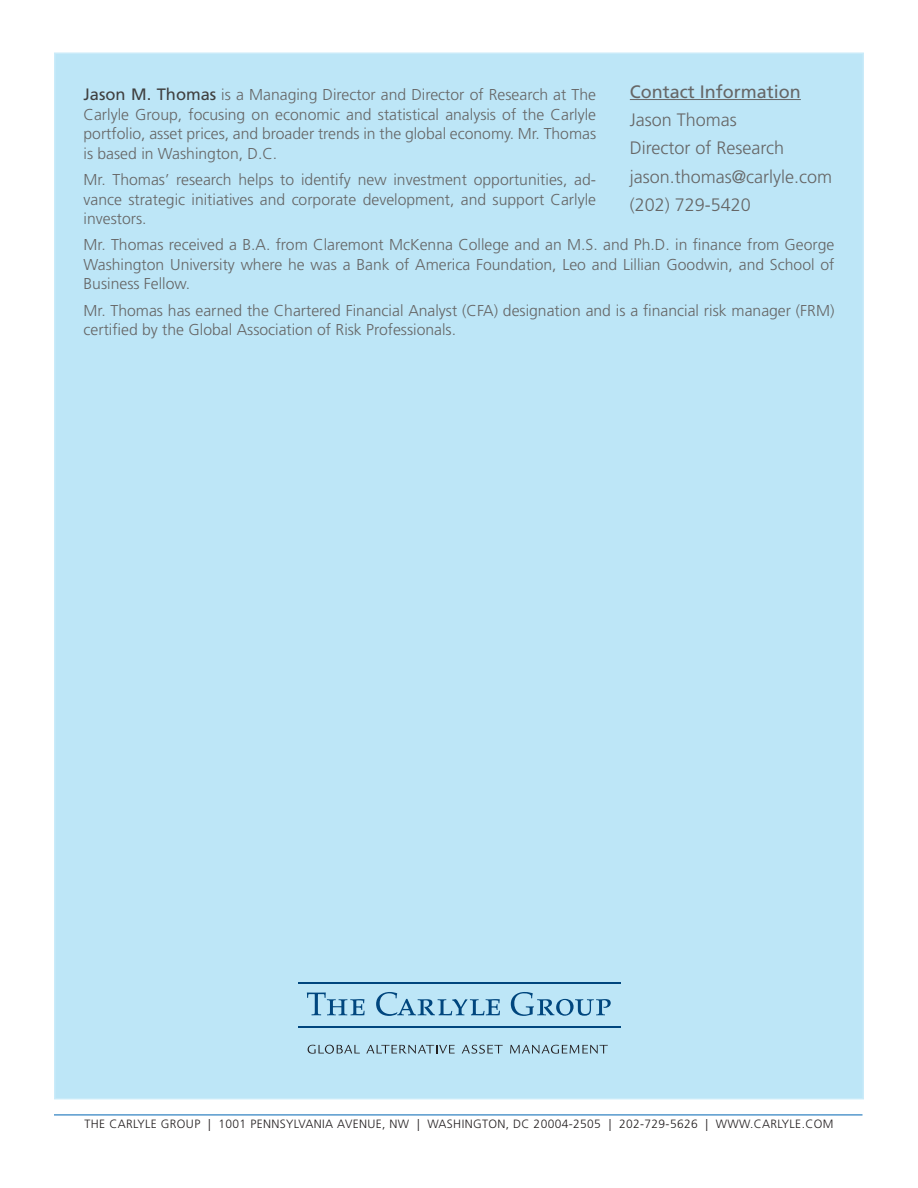
<style>
.page{position:relative;width:918px;height:1188px;background:#fff}
.page>*{position:absolute;margin:0;border:0;box-sizing:border-box;transform-origin:0 0}
.t1{font:300 18px/28.3px "Frutiger LT Std";color:#666}
.t2{font:18px "Frutiger LT Std";color:#666}
.t3{font:300 15.75px/19.5px "Frutiger LT Std";color:#666;text-align:justify}
.t4{font:300 12px "Frutiger LT Std";letter-spacing:.03em;color:#231f20}
.s1{font-weight:400;font-size:16.5px;color:#404040}
</style>
<div class="page">
<div style="left:54px;top:52px;width:810px;height:1047px;background:#bde6f7;border:2px solid #caebf9"></div>
<hr style="left:54px;top:1115px;width:808px;height:1px;background:#0065b3">
<hr style="left:630px;top:99px;width:171px;height:1px;background:#666">
<svg style="left:307px;top:993px;width:58px;height:22px"></svg>
<svg style="left:376px;top:992px;width:124px;height:24px"></svg>
<svg style="left:511px;top:992px;width:100px;height:24px"></svg>
<hr style="left:298px;top:982px;width:322px;height:1px;background:#00467e">
<hr style="left:298px;top:1027px;width:322px;height:1px;background:#00467e">
<svg style="left:308px;top:1045px;width:52px;height:9px"></svg>
<svg style="left:366px;top:1045px;width:89px;height:9px"></svg>
<svg style="left:462px;top:1045px;width:41px;height:9px"></svg>
<svg style="left:510px;top:1045px;width:98px;height:9px"></svg>
<p class="t2" style="left:630px;top:81px;width:173px">Contact Information</p>
<p class="t1" style="left:630px;top:106px;width:204px">Jason Thomas<br>Director of Research jason.thomas@carlyle.com (202) 729-5420</p>
<p class="t3" style="left:84px;top:85px;width:514px"><span class="s1">Jason M. Thomas</span> is a Managing Director and Director of Research at The Carlyle Group, focusing on economic and statistical analysis of the Carlyle portfolio, asset prices, and broader trends in the global economy. Mr. Thomas is based in Washington, D.C.</p>
<p class="t3" style="left:84px;top:170px;width:514px">Mr. Thomas’ research helps to identify new investment opportunities, ad&shy;vance strategic initiatives and corporate development, and support Carlyle investors.</p>
<p class="t3" style="left:84px;top:235px;width:752px">Mr. Thomas received a B.A. from Claremont McKenna College and an M.S. and Ph.D. in finance from George Washington University where he was a Bank of America Foundation, Leo and Lillian Goodwin, and School of Business Fellow.</p>
<p class="t3" style="left:84px;top:301px;width:752px">Mr. Thomas has earned the Chartered Financial Analyst (CFA) designation and is a financial risk manager (FRM) certified by the Global Association of Risk Professionals.</p>
<p class="t4" style="left:85px;top:1117px;width:750px">THE CARLYLE GROUP | 1001 PENNSYLVANIA AVENUE, NW | WASHINGTON, DC 20004-2505 | 202-729-5626 | WWW.CARLYLE.COM</p>
</div>
